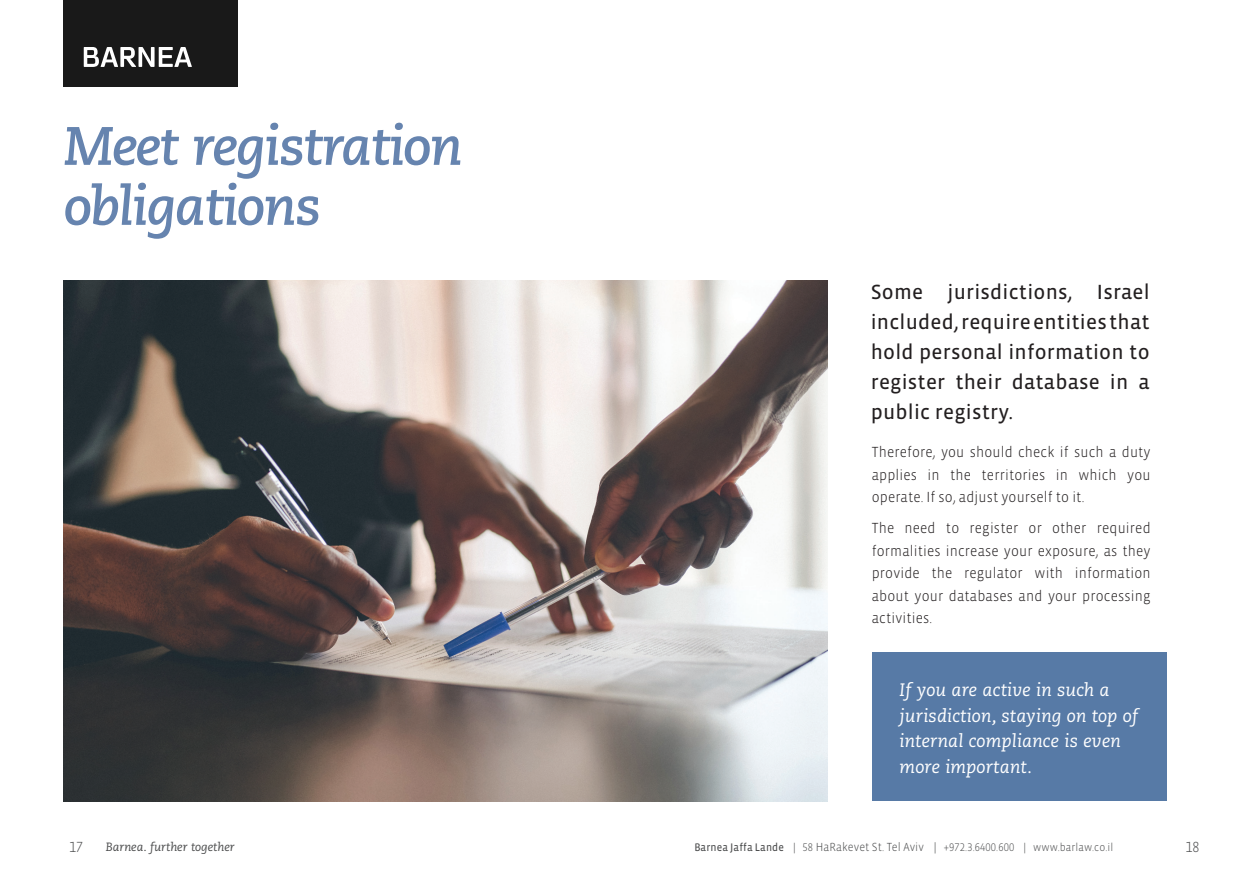
<style>
.page{position:relative;width:1259px;height:893px;background:#fff}
.page>*{position:absolute;margin:0;border:0;box-sizing:border-box;transform-origin:0 0}
.t1{font:italic 700 54px/60px "Caecilia LT Std";letter-spacing:-.03em;color:#6684af}
.t2{font:21px/30px "Vista Sans OTCE";letter-spacing:.01em;color:#231f20}
.t3{font:italic 18px/25.5px "Caecilia LT Std";letter-spacing:.01em;color:#fff}
.t4{font:300 15px/22.5px "Vista Sans";letter-spacing:.01em;color:#231f20;scale:.93 1}
.t5{font:300 15px "Vista Sans Alt";color:#4b4c4d;scale:.93 1}
.t6{font:italic 12px "Caecilia LT Std";color:#4b4c4d}
.t7{font:300 12px "Vista Sans OTCE";letter-spacing:.01em;color:#4b4c4d;scale:.93 1}
.t8{font:300 12px "Vista Sans";color:#4b4c4d;scale:.93 1}
.t9{font:300 11.25px "Vista Sans Alt";letter-spacing:.01em;color:#4b4c4d;scale:.93 1}
.t10{font:300 11.25px "Vista Sans OTCE";letter-spacing:.01em;color:#4b4c4d;scale:.93 1}
.t11{font:11.25px "Vista Sans OTCE";letter-spacing:.01em;color:#4b4c4d;scale:.93 1}
.s1{font-family:"Vista Sans Alt";font-size:11.25px}
</style>
<div class="page">
<img style="left:64px;top:281px;width:763px;height:520px">
<div style="left:64px;top:0;width:174px;height:87px;background:#191919"></div>
<svg style="left:84px;top:47px;width:108px;height:20px"></svg>
<div style="left:872px;top:653px;width:294px;height:148px;background:#577aa6"></div>
<h1 class="t1" style="left:64px;top:117px;width:400px">Meet registration obligations</h1>
<p class="t5" style="left:69px;top:839px;width:17px">17</p>
<p class="t6" style="left:106px;top:840px;width:131px">Barnea. further together</p>
<h2 class="t2" style="left:947px;top:276px;width:127px">jurisdictions,</h2>
<h2 class="t2" style="left:1097px;top:276px;width:54px">Israel</h2>
<h2 class="t2" style="left:870px;top:276px;width:54px">Some</h2>
<h2 class="t2" style="left:870px;top:306px;width:280px">included,requireentitiesthat</h2>
<h2 class="t2" style="left:870px;top:336px;width:280px">hold personal information to</h2>
<h2 class="t2" style="left:1138px;top:366px;width:13px">a</h2>
<h2 class="t2" style="left:955px;top:366px;width:48px">their</h2>
<h2 class="t2" style="left:1012px;top:366px;width:90px">database</h2>
<h2 class="t2" style="left:870px;top:366px;width:144px">register<br>public registry.</h2>
<p class="t4" style="left:872px;top:441px;width:301px;text-align:right">Therefore, you should check if such a duty you</p>
<h2 class="t2" style="left:1110px;top:366px;width:20px">in</h2>
<p class="t4" style="left:872px;top:464px;width:230px">applies<br>operate If. so, adjust yourself to it.</p>
<p class="t4" style="left:950px;top:464px;width:24px">the</p>
<p class="t4" style="left:1078px;top:464px;width:43px">which</p>
<p class="t4" style="left:927px;top:464px;width:15px">in</p>
<p class="t4" style="left:981px;top:464px;width:70px">territories</p>
<p class="t4" style="left:1056px;top:464px;width:15px">in</p>
<p class="t4" style="left:872px;top:517px;width:26px">The</p>
<p class="t4" style="left:872px;top:540px;width:301px">formalities increase your exposure, as they</p>
<p class="t4" style="left:1074px;top:562px;width:83px">information</p>
<p class="t4" style="left:904px;top:517px;width:35px">need</p>
<p class="t4" style="left:1052px;top:517px;width:38px">other</p>
<p class="t4" style="left:1096px;top:517px;width:59px">required</p>
<p class="t4" style="left:969px;top:517px;width:54px">register</p>
<p class="t4" style="left:946px;top:517px;width:16px">to</p>
<p class="t4" style="left:1028px;top:517px;width:16px">or</p>
<p class="t4" style="left:872px;top:562px;width:301px">provide<br>about your databases and your processing activities.</p>
<p class="t4" style="left:931px;top:562px;width:24px">the</p>
<p class="t4" style="left:964px;top:562px;width:65px">regulator</p>
<p class="t4" style="left:1034px;top:562px;width:32px">with</p>
<p class="t3" style="left:899px;top:678px;width:240px">If you are active in such a jurisdiction, staying on top of internal compliance is even more important.</p>
<p class="t11" style="left:694px;top:840px;width:98px">Barnea Jaffa Lande</p>
<p class="t9" style="left:793px;top:841px;width:4px">|</p>
<p class="t7" style="left:802px;top:840px;width:132px"><span class="s1">58</span> HaRakevet St. Tel Aviv</p>
<p class="t8" style="left:933px;top:840px;width:5px">|</p>
<p class="t9" style="left:944px;top:841px;width:77px">+972.3.6400.600</p>
<p class="t9" style="left:1023px;top:841px;width:4px">|</p>
<p class="t10" style="left:1033px;top:840px;width:88px">www.barlaw.co i l.</p>
<p class="t5" style="left:1185px;top:839px;width:17px">18</p>
</div>
